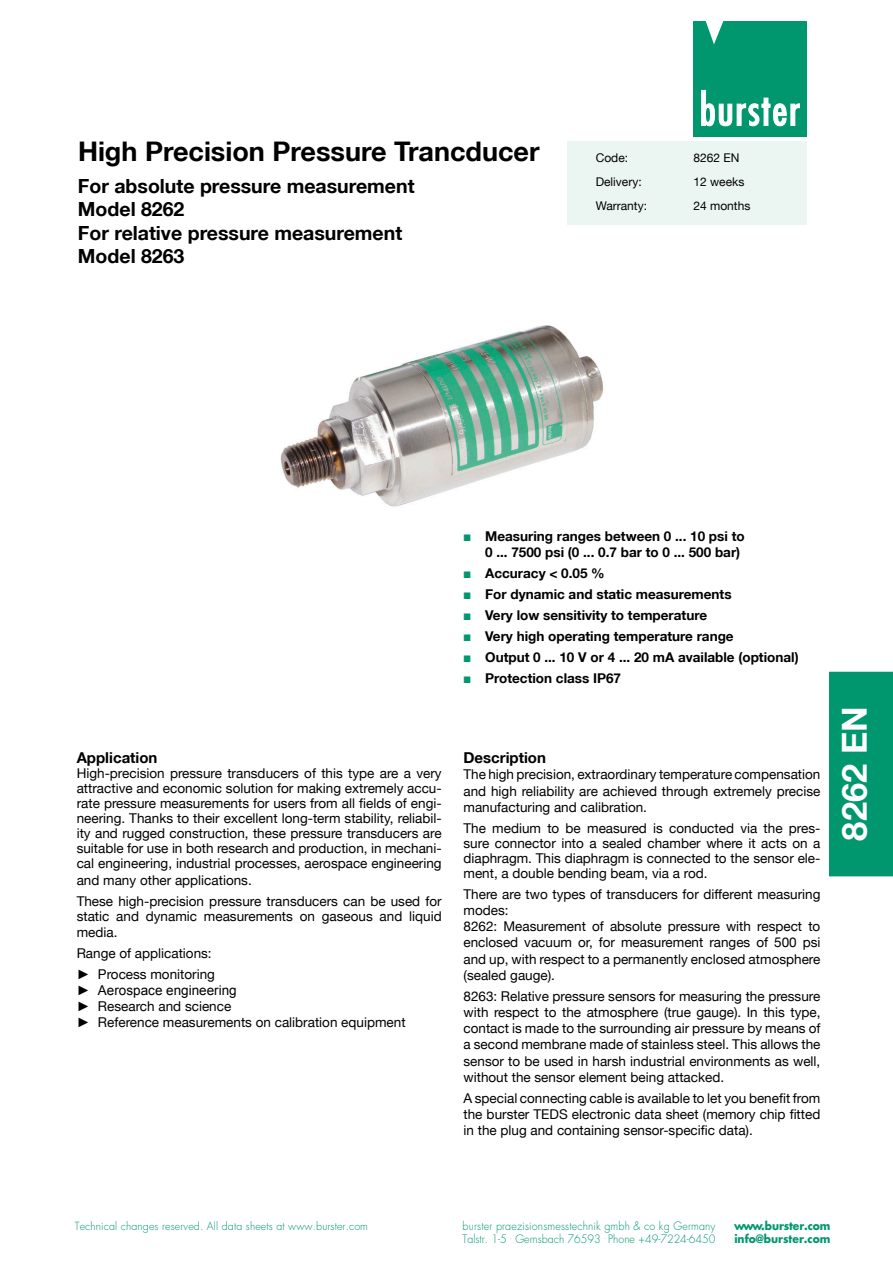
<style>
.page{position:relative;width:893px;height:1263px;background:#fff}
.page>*{position:absolute;margin:0;border:0;box-sizing:border-box;transform-origin:0 0}
.t1{font:700 34.5px "Helvetica Neue LT";color:#fff}
.t2{font:700 27px "Helvetica Neue LT";color:#000}
.t3{font:700 19.5px/23.4px "Helvetica Neue LT";color:#000}
.t4{font:700 15px "Helvetica Neue LT";color:#000}
.t5{font:13.5px/16.2px "Helvetica Neue LT";color:#000;text-align:justify}
.t6{font:700 13.5px/21px "Helvetica Neue LT";color:#000}
.t7{font:13.5px "Arial";color:#000}
.t8{font:12px "Helvetica Neue LT";color:#000}
.t9{font:300 11.25px "Futura LT";letter-spacing:.015em;color:#00976f;scale:.95 1}
.t10{font:700 11.25px "Futura LT";color:#00976f;scale:.95 1}
.t11{font:300 10.95px "Futura LT";letter-spacing:.01em;color:#00976f}
.s1{font-family:"Arial"}
.s2{font-family:"Monotype Sorts";font-weight:400;font-size:9px;color:#00976f}
</style>
<div class="page">
<img style="left:280px;top:325px;width:324px;height:182px">
<div style="left:567px;top:141px;width:240px;height:84px;background:#ebf5f1"></div>
<div style="left:829px;top:672px;width:64px;height:204px;background:#00976f"></div>
<div style="left:693px;top:21px;width:114px;height:115px;background:#00976f"></div>
<svg style="left:706px;top:21px;width:17px;height:23px"></svg>
<svg style="left:701px;top:90px;width:99px;height:37px"></svg>
<h2 class="t2" style="left:78px;top:135px;width:463px">High Precision Pressure Trancducer</h2>
<h3 class="t3" style="left:78px;top:174px;width:338px">For absolute pressure measurement<br>Model 8262<br>For relative pressure measurement<br>Model 8263</h3>
<p class="t8" style="left:596px;top:150px;width:34px">Code:</p>
<p class="t8" style="left:693px;top:150px;width:48px">8262 EN</p>
<p class="t8" style="left:596px;top:174px;width:47px">Delivery:</p>
<p class="t8" style="left:693px;top:174px;width:52px">12 weeks</p>
<p class="t8" style="left:596px;top:198px;width:53px">Warranty:</p>
<p class="t8" style="left:693px;top:198px;width:58px">24 months</p>
<p class="t4" style="left:77px;top:749px;width:82px">Application</p>
<p class="t5" style="left:77px;top:766px;width:367px;line-height:15.1px">High-precision pressure transducers of this type are a very attractive and economic solution for making extremely accu&shy;rate pressure measurements for users from all fields of engi&shy;neering. Thanks to their excellent long-term stability, reliabil&shy;ity and rugged construction, these pressure transducers are suitable for use in both research and production, in mechani&shy;cal engineering, industrial processes, aerospace engineering and many other applications.</p>
<p class="t5" style="left:77px;top:893px;width:366px;line-height:15.6px">These high-precision pressure transducers can be used for static and dynamic measurements on gaseous and liquid media.</p>
<p class="t5" style="left:77px;top:942px;width:140px;line-height:21px">Range of applications: <span class="s1">►</span> Process monitoring</p>
<p class="t7" style="left:77px;top:981px;width:162px">► Aerospace engineering</p>
<p class="t5" style="left:77px;top:998px;width:330px"><span class="s1">►</span> Research and science<br><span class="s1">►</span> Reference measurements on calibration equipment</p>
<p class="t6" style="left:485px;top:527px;width:261px;line-height:16.2px;text-indent:-21px"><span class="s2">N</span> Measuring ranges between 0 ... 10 psi to<br>0 ... 7500 psi (0 ... 0.7 bar to 0 ... 500 bar)</p>
<p class="t6" style="left:464px;top:562px;width:336px"><span class="s2">N</span> Accuracy &lt; 0.05 %<br><span class="s2">N</span> For dynamic and static measurements<br><span class="s2">N</span> Very low sensitivity to temperature<br><span class="s2">N</span> Very high operating temperature range<br><span class="s2">N</span> Output 0 ... 10 V or 4 ... 20 mA available (optional)<br><span class="s2">N</span> Protection class IP67</p>
<p class="t4" style="left:463px;top:748px;width:84px">Description</p>
<p class="t5" style="left:463px;top:766px;width:358px">The high precision, extraordinary temperature compensation and high reliability are achieved through extremely precise manufacturing and calibration.</p>
<p class="t5" style="left:463px;top:820px;width:358px;line-height:15px">The medium to be measured is conducted via the pres&shy;sure connector into a sealed chamber where it acts on a diaphragm. This diaphragm is connected to the sensor ele&shy;ment, a double bending beam, via a rod.</p>
<p class="t5" style="left:463px;top:886px;width:358px;text-align:left">There are two types of transducers for different measuring modes:<br>8262: Measurement of absolute pressure with respect to enclosed vacuum or, for measurement ranges of 500 psi and up, with respect to a permanently enclosed atmosphere (sealed gauge).</p>
<p class="t5" style="left:463px;top:988px;width:358px">8263: Relative pressure sensors for measuring the pressure with respect to the atmosphere (true gauge). In this type, contact is made to the surrounding air pressure by means of a second membrane made of stainless steel. This allows the sensor to be used in harsh industrial environments as well, without the sensor element being attacked.</p>
<p class="t5" style="left:463px;top:1090px;width:358px">A special connecting cable is available to let you benefit from the burster TEDS electronic data sheet (memory chip fitted in the plug and containing sensor-specific data).</p>
<h1 class="t1" style="left:833px;top:840px;width:136px;rotate:-90deg">8262 EN</h1>
<p class="t11" style="left:75px;top:1219px;width:295px">Technical changes reserved. All data sheets at www.burster.com</p>
<p class="t9" style="left:463px;top:1219px;width:268px">burster praezisionsmesstechnik gmbh &amp; co kg Germany</p>
<p class="t10" style="left:734px;top:1218px;width:103px">www.burster.com</p>
<p class="t9" style="left:463px;top:1232px;width:268px">Talstr. 1-5 <sup>.</sup> Gernsbach 76593 <sup>.</sup> Phone +49-7224-6450</p>
<p class="t10" style="left:734px;top:1231px;width:103px">info@burster.com</p>
</div>
